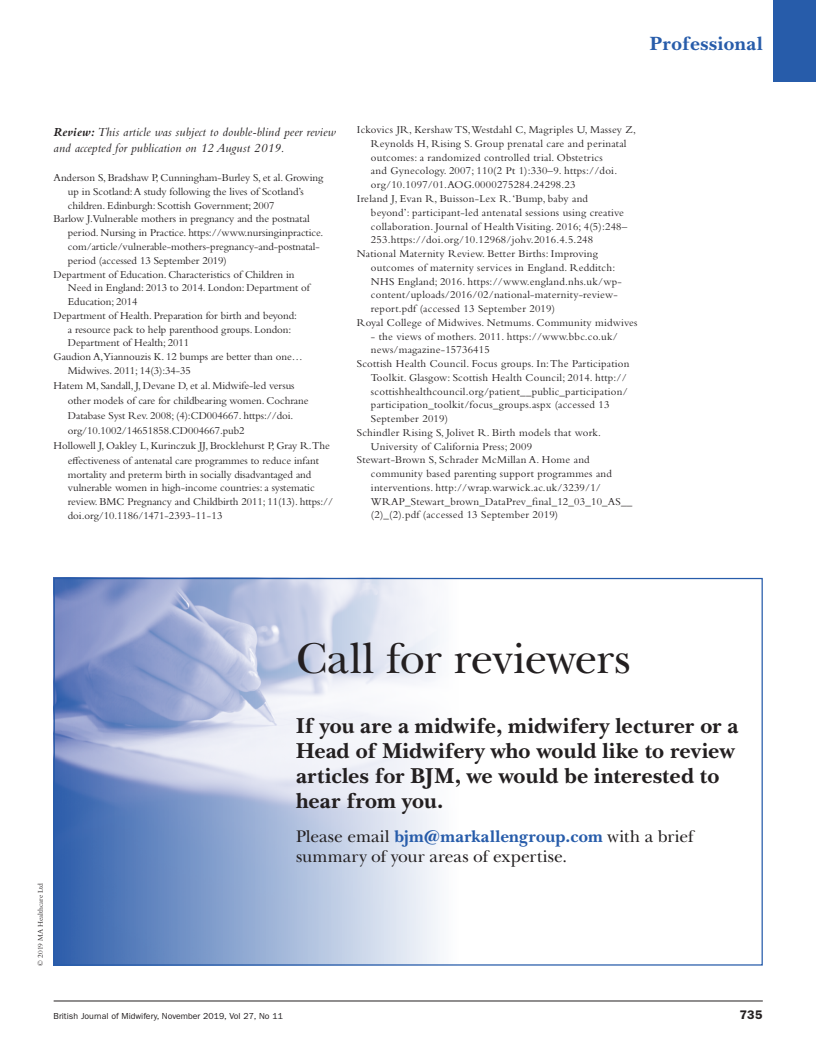
<style>
.page{position:relative;width:816px;height:1053px;background:#fff}
.page>*{position:absolute;margin:0;border:0;box-sizing:border-box;transform-origin:0 0}
.BJM_filler_title{font:45px "New Baskerville Std";letter-spacing:-.01em;color:#231f20}
.BJM_filler_intro{font:700 22.5px/25px "New Baskerville Std";letter-spacing:.005em;color:#231f20}
.t1{font:700 20px "New Baskerville Std";letter-spacing:.025em;color:#275caa}
.BJM_filler_text{font:17.5px/20px "New Baskerville Std";color:#231f20}
.BJM_body_text{font:italic 12.75px/15.6px "Bembo Std";letter-spacing:.015em;color:#231f20}
.t2{font:600 12.5px "ITC Franklin Gothic Std";color:#231f20}
.BJM_reference_text{font:11px/13.8px "Bembo Std";letter-spacing:.02em;color:#231f20}
.BJM_reference_text-2{font:11px/13.8px "Bembo Std";letter-spacing:-.005em;color:#231f20}
.t3{font:8.75px "ITC Franklin Gothic Std";color:#231f20}
.t4{font:7.5px "Bembo Std";color:#231f20}
.s1{font-weight:700}
.s2{font-weight:700;color:#275caa}
</style>
<div class="page">
<hr style="left:54px;top:1000px;width:708px;height:1px;background:#231f20">
<div style="left:773px;top:0;width:42px;height:81px;background:#275caa"></div>
<img style="left:56px;top:580px;width:382px;height:383px">
<h3 class="t1" style="left:649px;top:31px;width:114px">Professional</h3>
<p class="BJM_body_text" style="left:54px;top:124px;width:283px"><span class="s1">Review:</span> This article was subject to double-blind peer review and accepted for publication on 12 August 2019.</p>
<p class="BJM_reference_text-2" style="left:68px;top:171px;width:257px;text-indent:-14px">Anderson S, Bradshaw P, Cunningham-Burley S, et al. Growing up in Scotland: A study following the lives of Scotland’s children. Edinburgh: Scottish Government; 2007</p>
<p class="BJM_reference_text-2" style="left:68px;top:212px;width:257px;text-indent:-14px">Barlow J.Vulnerable mothers in pregnancy and the postnatal period. Nursing in Practice. https://www.nursinginpractice. com/article/vulnerable-mothers-pregnancy-and-postnatal&shy;period (accessed 13 September 2019)</p>
<p class="BJM_reference_text-2" style="left:68px;top:267px;width:243px;text-indent:-14px">Department of Education. Characteristics of Children in<br>Need in England: 2013 to 2014. London: Department of<br>Education; 2014</p>
<p class="BJM_reference_text-2" style="left:68px;top:308px;width:231px;text-indent:-14px">Department of Health. Preparation for birth and beyond: a resource pack to help parenthood groups. London:<br>Department of Health; 2011</p>
<p class="BJM_reference_text-2" style="left:68px;top:349px;width:236px;text-indent:-14px">Gaudion A,Yiannouzis K. 12 bumps are better than one…<br>Midwives. 2011; 14(3):34-35</p>
<p class="BJM_reference_text-2" style="left:68px;top:377px;width:242px;line-height:15px;text-indent:-14px">Hatem M, Sandall, J, Devane D, et al. Midwife-led versus other models of care for childbearing women. Cochrane Database Syst Rev. 2008; (4):CD004667. https://doi. org/10.1002/14651858.CD004667.pub2</p>
<p class="BJM_reference_text-2" style="left:54px;top:437px;width:278px;line-height:15px;text-align:center">Hollowell J, Oakley L, Kurinczuk JJ, Brocklehurst P, Gray R.The effectiveness of antenatal care programmes to reduce infant</p>
<p class="BJM_reference_text-2" style="left:68px;top:467px;width:267px">mortality and preterm birth in socially disadvantaged and vulnerable women in high-income countries: a systematic review. BMC Pregnancy and Childbirth 2011; 11(13). https:// doi.org/10.1186/1471-2393-11-13</p>
<p class="BJM_reference_text" style="left:371px;top:123px;width:266px;text-indent:-14px">Ickovics JR, Kershaw TS, Westdahl C, Magriples U, Massey Z, Reynolds H, Rising S. Group prenatal care and perinatal outcomes: a randomized controlled trial. Obstetrics<br>and Gynecology. 2007; 110(2 Pt 1):330–9. https://doi. org/10.1097/01.AOG.0000275284.24298.23</p>
<p class="BJM_reference_text" style="left:371px;top:191px;width:258px;text-indent:-14px">Ireland J, Evan R, Buisson-Lex R. ‘Bump, baby and beyond’: participant-led antenatal sessions using creative collaboration. Journal of Health Visiting. 2016; 4(5):248– 253.https://doi.org/10.12968/johv.2016.4.5.248</p>
<p class="BJM_reference_text" style="left:371px;top:246px;width:252px;text-indent:-14px">National Maternity Review. Better Births: Improving outcomes of maternity services in England. Redditch:<br>NHS England; 2016. https://www.england.nhs.uk/wp&shy;content/uploads/2016/02/national-maternity-review&shy;report.pdf (accessed 13 September 2019)</p>
<p class="BJM_reference_text" style="left:357px;top:315px;width:282px">Royal College of Midwives. Netmums. Community midwives</p>
<p class="BJM_reference_text" style="left:371px;top:329px;width:248px">- the views of mothers. 2011. https://www.bbc.co.uk/ news/magazine-15736415</p>
<p class="BJM_reference_text" style="left:371px;top:356px;width:260px;text-indent:-14px">Scottish Health Council. Focus groups. In: The Participation Toolkit. Glasgow: Scottish Health Council; 2014. http:// scottishhealthcouncil.org/patient__public_participation/ participation_toolkit/focus_groups.aspx (accessed 13<br>September 2019)</p>
<p class="BJM_reference_text" style="left:371px;top:425px;width:231px;text-indent:-14px">Schindler Rising S, Jolivet R. Birth models that work.<br>University of California Press; 2009</p>
<p class="BJM_reference_text" style="left:371px;top:453px;width:263px;text-indent:-14px">Stewart-Brown S, Schrader McMillan A. Home and community based parenting support programmes and interventions. http://wrap.warwick.ac.uk/3239/1/ WRAP_Stewart_brown_DataPrev_final_12_03_10_AS__ (2)_(2).pdf (accessed 13 September 2019)</p>
<p class="t4" style="left:36px;top:965px;width:84px;rotate:-90deg">© 2019 MA Healthcare Ltd</p>
<p class="BJM_filler_title" style="left:296px;top:631px;width:336px">Call for reviewers</p>
<p class="BJM_filler_intro" style="left:296px;top:713px;width:443px">If you are a midwife, midwifery lecturer or a Head of Midwifery who would like to review articles for BJM, we would be interested to hear from you.</p>
<p class="BJM_filler_text" style="left:296px;top:826px;width:399px">Please email <span class="s2">bjm@markallengroup.com</span> with a brief summary of your areas of expertise.</p>
<p class="t3" style="left:54px;top:1010px;width:231px">British Journal of Midwifery, November 2019, Vol 27, No 11</p>
<p class="t2" style="left:739px;top:1007px;width:25px">735</p>
</div>
